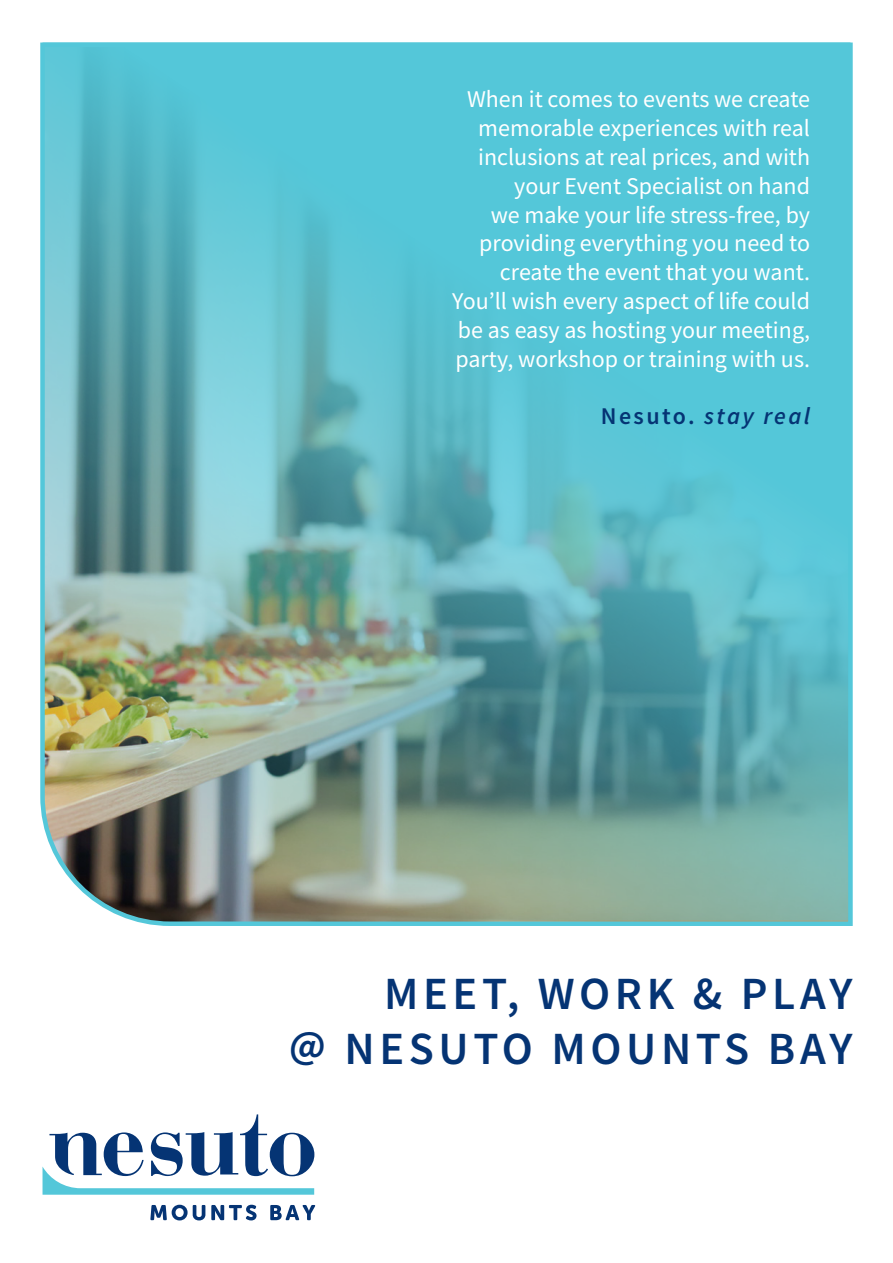
<style>
.page{position:relative;width:893px;height:1263px;background:#fff}
.page>*{position:absolute;margin:0;border:0;box-sizing:border-box;transform-origin:0 0}
.title_left{font:600 46.2px/55.3px "Source Sans Pro";letter-spacing:.1em;color:#053474;text-align:right}
.t1{font:24px/28.8px "Source Sans Pro";color:#fff;text-align:right}
.t2{font:italic 600 24px "Source Sans Pro";letter-spacing:.1em;color:#053474}
.s1{font-style:normal}
</style>
<div class="page">
<img style="left:43px;top:43px;width:807px;height:878px">
<svg style="left:43px;top:1114px;width:271px;height:81px"></svg>
<svg style="left:150px;top:1205px;width:55px;height:15px"></svg>
<svg style="left:211px;top:1205px;width:46px;height:15px"></svg>
<svg style="left:270px;top:1205px;width:45px;height:15px"></svg>
<p class="t1" style="left:452px;top:85px;width:359px">When it comes to events we create memorable experiences with real inclusions at real prices, and with your Event Specialist on hand<br>we make your life stress-free, by providing everything you need to create the event that you want.<br>You’ll wish every aspect of life could be as easy as hosting your meeting, party, workshop or training with us.</p>
<p class="t2" style="left:601px;top:400px;width:211px"><span class="s1">Nesuto.</span> stay real</p>
<p class="title_left" style="left:289px;top:965px;width:565px">MEET, WORK &amp; PLAY<br>@ NESUTO MOUNTS BAY</p>
</div>
